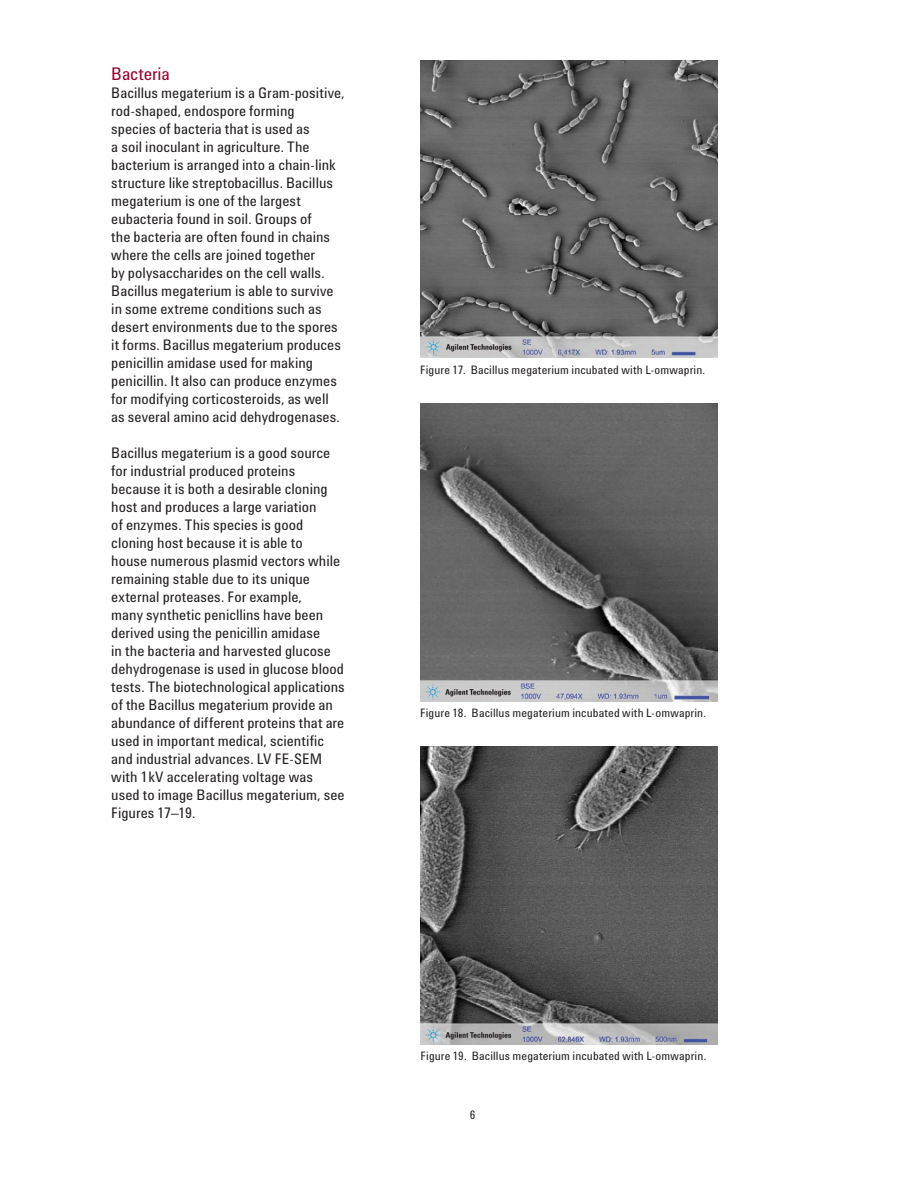
<style>
.page{position:relative;width:918px;height:1188px;background:#fff}
.page>*{position:absolute;margin:0;border:0;box-sizing:border-box;transform-origin:0 0}
.t1{font:18px "Agilent Cond";letter-spacing:-.005em;color:#98002e}
.t2{font:15px/18px "Agilent Cond";color:#231f20}
.t3{font:12px "Agilent Cond";letter-spacing:.01em;color:#231f20}
</style>
<div class="page">
<img style="left:420px;top:747px;width:298px;height:298px">
<img style="left:420px;top:60px;width:298px;height:298px">
<img style="left:420px;top:404px;width:298px;height:297px">
<p class="t1" style="left:111px;top:67px;width:60px">Bacteria</p>
<p class="t2" style="left:111px;top:85px;width:235px">Bacillus megaterium is a Gram-positive, rod-shaped, endospore forming<br>species of bacteria that is used as<br>a soil inoculant in agriculture. The bacterium is arranged into a chain-link structure like streptobacillus. Bacillus megaterium is one of the largest eubacteria found in soil. Groups of<br>the bacteria are often found in chains where the cells are joined together<br>by polysaccharides on the cell walls.<br>Bacillus megaterium is able to survive in some extreme conditions such as desert environments due to the spores it forms. Bacillus megaterium produces penicillin amidase used for making penicillin. It also can produce enzymes for modifying corticosteroids, as well as several amino acid dehydrogenases.</p>
<p class="t2" style="left:111px;top:445px;width:235px">Bacillus megaterium is a good source for industrial produced proteins because it is both a desirable cloning host and produces a large variation<br>of enzymes. This species is good cloning host because it is able to<br>house numerous plasmid vectors while remaining stable due to its unique external proteases. For example,<br>many synthetic penicllins have been derived using the penicillin amidase<br>in the bacteria and harvested glucose dehydrogenase is used in glucose blood tests. The biotechnological applications of the Bacillus megaterium provide an abundance of different proteins that are used in important medical, scientific and industrial advances. LV FE-SEM with 1kV accelerating voltage was used to image Bacillus megaterium, see Figures 17–19.</p>
<p class="t3" style="left:420px;top:365px;width:286px">Figure 17. Bacillus megaterium incubated with L-omwaprin.</p>
<p class="t3" style="left:420px;top:708px;width:287px">Figure 18. Bacillus megaterium incubated with L-omwaprin.</p>
<p class="t3" style="left:421px;top:1051px;width:287px">Figure 19. Bacillus megaterium incubated with L-omwaprin.</p>
<p class="t3" style="left:470px;top:1110px;width:7px">6</p>
</div>
